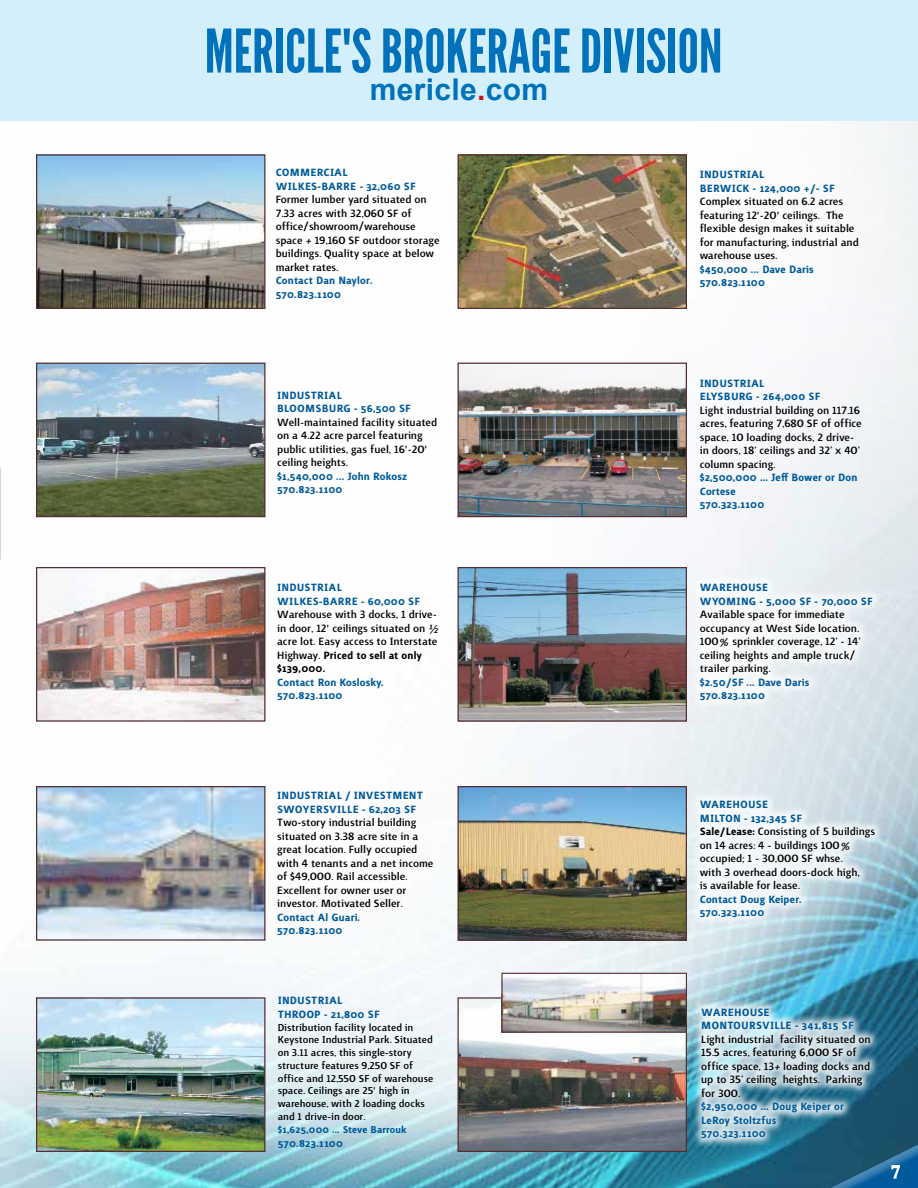
<style>
.page{position:relative;width:918px;height:1188px;background:#fff}
.page>*{position:absolute;margin:0;border:0;box-sizing:border-box;transform-origin:0 0}
.t1{font:60px "League Gothic";color:#0072bc}
.t2{font:700 30px "Arial";letter-spacing:.01em;color:#0072bc}
.t3{font:700 19.5px "Garamond";color:#fff}
.t4{font:500 13.5px/13.5px "Surface";color:#000}
.t5{font:700 13.5px/13.5px "Surface";color:#005a9b}
.t6{font:700 13.5px/13.5px "Surface";letter-spacing:.02em;color:#005a9b}
.t7{font:500 12.75px/12.8px "Surface";color:#000}
.t8{font:700 12.75px "Surface";letter-spacing:-.005em;color:#005a9b}
.s1{color:#c4161c}
.s2{font-family:"Surface Medium Italique";font-weight:400}
.s3{font-weight:700}
.s4{font-weight:700;color:#005a9b}
</style>
<div class="page">
<img style="left:0;top:121px;width:918px;height:1067px">
<div style="left:0;top:0;width:918px;height:121px;background:#d4effc"></div>
<svg style="left:789px;top:1131px;width:129px;height:57px"></svg>
<img style="left:38px;top:156px;width:225px;height:151px">
<div style="left:36px;top:154px;width:229px;height:155px;border:1px solid #542e31"></div>
<img style="left:38px;top:365px;width:225px;height:150px">
<div style="left:36px;top:363px;width:229px;height:154px;border:1px solid #542e31"></div>
<img style="left:38px;top:569px;width:225px;height:151px">
<div style="left:36px;top:567px;width:229px;height:155px;border:1px solid #542e31"></div>
<img style="left:38px;top:788px;width:225px;height:151px">
<div style="left:36px;top:786px;width:229px;height:155px;border:1px solid #542e31"></div>
<img style="left:38px;top:999px;width:225px;height:151px">
<div style="left:36px;top:997px;width:229px;height:155px;border:1px solid #542e31"></div>
<img style="left:459px;top:156px;width:226px;height:151px">
<div style="left:457px;top:154px;width:230px;height:155px;border:1px solid #542e31"></div>
<img style="left:459px;top:365px;width:226px;height:150px">
<div style="left:457px;top:363px;width:230px;height:154px;border:1px solid #542e31"></div>
<img style="left:459px;top:569px;width:226px;height:151px">
<div style="left:457px;top:567px;width:230px;height:155px;border:1px solid #542e31"></div>
<img style="left:459px;top:788px;width:226px;height:151px">
<div style="left:457px;top:786px;width:230px;height:155px;border:1px solid #542e31"></div>
<img style="left:459px;top:999px;width:226px;height:151px">
<div style="left:457px;top:997px;width:230px;height:155px;border:1px solid #542e31"></div>
<div style="left:691px;top:574px;width:191px;height:136px;background:#fff;opacity:.75"></div>
<div style="left:691px;top:791px;width:194px;height:136px;background:#fff;opacity:.75"></div>
<div style="left:692px;top:999px;width:188px;height:149px;background:#fff;opacity:.85"></div>
<img style="left:503px;top:975px;width:182px;height:56px">
<div style="left:501px;top:973px;width:186px;height:60px;border:1px solid #542e31"></div>
<h1 class="t1" style="left:205px;top:15px;width:519px">MERICLE'S BROKERAGE DIVISION</h1>
<h2 class="t2" style="left:370px;top:69px;width:180px">mericle<span class="s1">.</span>com</h2>
<p class="t5" style="left:276px;top:166px;width:142px">COMMERCIAL<br>WILKES-BARRE - 32,060 SF</p>
<p class="t4" style="left:276px;top:194px;width:165px">Former lumber yard situated on<br>7.33 acres with 32,060 SF of office/showroom/warehouse space <span class="s2">+</span> 19,160 SF outdoor storage buildings. Quality space at below market rates.</p>
<p class="t5" style="left:276px;top:274px;width:99px">Contact Dan Naylor.<br>570.823.1100</p>
<p class="t5" style="left:277px;top:388px;width:135px">INDUSTRIAL<br>BLOOMSBURG - 56,500 SF</p>
<p class="t4" style="left:277px;top:416px;width:161px">Well-maintained facility situated on a 4.22 acre parcel featuring public utilities, gas fuel, 16'-20' ceiling heights.</p>
<p class="t5" style="left:277px;top:469px;width:132px">$1,540,000 ... John Rokosz<br>570.823.1100</p>
<p class="t5" style="left:277px;top:581px;width:144px">INDUSTRIAL<br>WILKES-BARRE - 60,000 SF</p>
<p class="t4" style="left:277px;top:609px;width:163px">Warehouse with 3 docks, 1 drive&shy;in door, 12' ceilings situated on <span class="s2">½ </span>acre lot. Easy access to Interstate<br>Highway. <span class="s3">Priced to sell at only $139,000.</span></p>
<p class="t5" style="left:277px;top:676px;width:108px">Contact Ron Koslosky.<br>570.823.1100</p>
<p class="t5" style="left:700px;top:168px;width:136px">INDUSTRIAL<br>BERWICK - 124,000 +/- SF</p>
<p class="t4" style="left:700px;top:195px;width:160px">Complex situated on 6.2 acres featuring 12'-20' ceilings. The flexible design makes it suitable for manufacturing, industrial and warehouse uses.</p>
<p class="t5" style="left:700px;top:262px;width:115px">$450,000 ... Dave Daris<br>570.823.1100</p>
<p class="t5" style="left:700px;top:376px;width:122px">INDUSTRIAL<br>ELYSBURG - 264,000 SF</p>
<p class="t4" style="left:700px;top:404px;width:163px">Light industrial building on 117.16 acres, featuring 7,680 SF of office space, 10 loading docks, 2 drive&shy;in doors, 18’ ceilings and 32’ x 40’ column spacing.</p>
<p class="t5" style="left:700px;top:471px;width:159px">$2,500,000 ... Jeff Bower or Don<br>Cortese<br>570.323.1100</p>
<p class="t5" style="left:700px;top:581px;width:175px">WAREHOUSE<br>WYOMING - 5,000 SF - 70,000 SF</p>
<p class="t4" style="left:700px;top:609px;width:162px">Available space for immediate occupancy at West Side location.<br>100<span class="s2">%</span> sprinkler coverage, 12’ - 14’ ceiling heights and ample truck/ trailer parking.</p>
<p class="t5" style="left:700px;top:676px;width:111px">$2.50/SF ... Dave Daris<br>570.823.1100</p>
<p class="t6" style="left:277px;top:789px;width:147px">INDUSTRIAL / INVESTMENT<br>SWOYERSVILLE - 62,203 SF</p>
<p class="t4" style="left:277px;top:817px;width:157px">Two-story industrial building situated on 3.38 acre site in a great location. Fully occupied with 4 tenants and a net income of $49,000. Rail accessible.<br>Excellent for owner user or investor. Motivated Seller.</p>
<p class="t5" style="left:277px;top:911px;width:85px">Contact Al Guari.<br>570.823.1100</p>
<p class="t5" style="left:278px;top:994px;width:103px">INDUSTRIAL<br>THROOP - 21,800 SF</p>
<p class="t7" style="left:278px;top:1021px;width:157px">Distribution facility located in<br>Keystone Industrial Park. Situated on 3.11 acres, this single-story structure features 9,250 SF of office and 12,550 SF of warehouse space. Ceilings are 25' high in warehouse, with 2 loading docks and 1 drive-in door.</p>
<p class="t8" style="left:278px;top:1124px;width:131px">$1,625,000 ... Steve Barrouk</p>
<p class="t5" style="left:278px;top:1137px;width:67px">570.823.1100</p>
<p class="t4" style="left:700px;top:798px;width:177px"><span class="s4">WAREHOUSE<br>MILTON - 132,345 SF<br></span><span class="s3">Sale/Lease:</span> Consisting of 5 buildings on 14 acres: 4 - buildings 100<span class="s2">% </span>occupied; 1 - 30,000 SF whse.<br>with 3 overhead doors-dock high,<br>is available for lease.</p>
<p class="t5" style="left:700px;top:892px;width:104px">Contact Doug Keiper.<br>570.323.1100</p>
<p class="t5" style="left:701px;top:1006px;width:154px">WAREHOUSE<br>MONTOURSVILLE - 341,815 SF</p>
<p class="t4" style="left:701px;top:1033px;width:171px">Light industrial facility situated on<br>15.5 acres, featuring 6,000 SF of office space, 13<span class="s2">+</span> loading docks and up to 35’ ceiling heights. Parking for 300.</p>
<p class="t5" style="left:701px;top:1100px;width:144px">$2,950,000 ... Doug Keiper or<br>LeRoy Stoltzfus<br>570.323.1100</p>
<h3 class="t3" style="left:891px;top:1158px;width:11px">7</h3>
</div>
